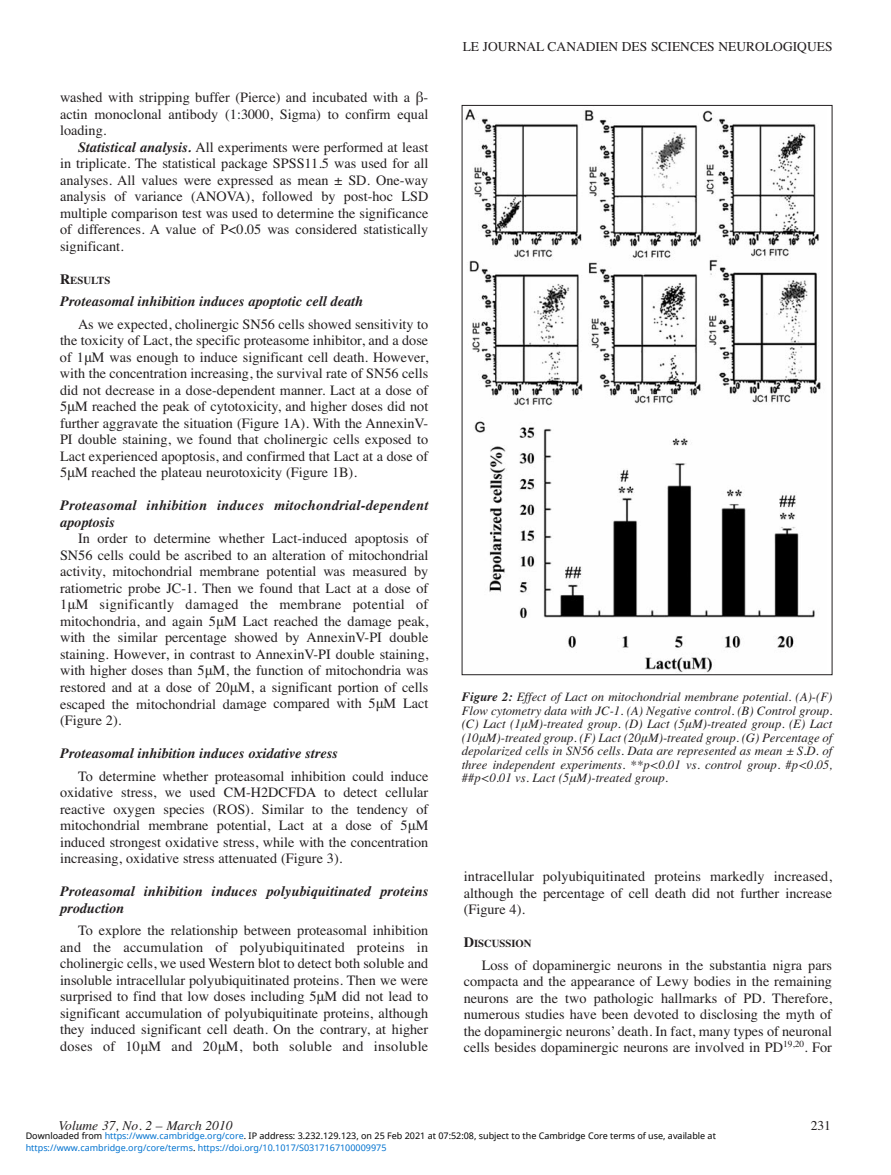
<style>
.page{position:relative;width:891px;height:1175px;background:#fff}
.page>*{position:absolute;margin:0;border:0;box-sizing:border-box;transform-origin:0 0}
.t1{font:14.25px/16.5px "Times";color:#231f20;text-align:justify}
.t2{font:italic 700 14.25px/16.5px "Times";color:#231f20}
.t3{font:italic 700 14.25px/16.5px "Times";letter-spacing:.02em;color:#231f20}
.t4{font:13.5px "Times";color:#231f20}
.t5{font:italic 13.5px "Times";color:#231f20}
.t6{font:italic 12.75px/13.5px "Times";color:#231f20;text-align:justify}
.t7{font:700 10.65px "Times";color:#231f20}
.t8{font:9px "Noto Sans";color:#000}
.t9{font:9px "Noto Sans";color:#0172cf}
.s1{font-weight:700;font-style:italic}
.s2{font-size:14.25px}
.s3{font-weight:700}
.s4{color:#0172cf}
.s5{color:#000}
</style>
<div class="page">
<img style="left:465px;top:109px;width:356px;height:564px">
<p class="t1" style="left:60px;top:89px;width:370px">washed with stripping buffer (Pierce) and incubated with a β&shy;actin monoclonal antibody (1:3000, Sigma) to confirm equal loading.</p>
<p class="t1" style="left:60px;top:139px;width:370px;text-indent:18px"><span class="s1">Statistical analysis.</span> All experiments were performed at least in triplicate. The statistical package SPSS11.5 was used for all analyses. All values were expressed as mean ± SD. One-way analysis of variance (ANOVA), followed by post-hoc LSD multiple comparison test was used to determine the significance of differences. A value of P&lt;0.05 was considered statistically significant.</p>
<p class="t7" style="left:60px;top:274px;width:52px"><span class="s2">R</span>ESULTS</p>
<p class="t2" style="left:60px;top:293px;width:305px">Proteasomal inhibition induces apoptotic cell death</p>
<p class="t1" style="left:60px;top:316px;width:370px;text-indent:18px">As we expected, cholinergic SN56 cells showed sensitivity to the toxicity of Lact, the specific proteasome inhibitor, and a dose of 1μM was enough to induce significant cell death. However, with the concentration increasing, the survival rate of SN56 cells did not decrease in a dose-dependent manner. Lact at a dose of 5μM reached the peak of cytotoxicity, and higher doses did not further aggravate the situation (Figure 1A). With the AnnexinV-PI double staining, we found that cholinergic cells exposed to Lact experienced apoptosis, and confirmed that Lact at a dose of 5μM reached the plateau neurotoxicity (Figure 1B).</p>
<p class="t3" style="left:60px;top:497px;width:370px">Proteasomal inhibition induces mitochondrial-dependent apoptosis</p>
<p class="t1" style="left:60px;top:530px;width:370px;text-indent:18px">In order to determine whether Lact-induced apoptosis of SN56 cells could be ascribed to an alteration of mitochondrial activity, mitochondrial membrane potential was measured by ratiometric probe JC-1. Then we found that Lact at a dose of 1μM significantly damaged the membrane potential of mitochondria, and again 5μM Lact reached the damage peak, with the similar percentage showed by AnnexinV-PI double staining. However, in contrast to AnnexinV-PI double staining, with higher doses than 5μM, the function of mitochondria was restored and at a dose of 20μM, a significant portion of cells escaped the mitochondrial damage compared with 5μM Lact (Figure 2).</p>
<p class="t2" style="left:60px;top:745px;width:279px">Proteasomal inhibition induces oxidative stress</p>
<p class="t1" style="left:60px;top:767px;width:370px;text-indent:18px">To determine whether proteasomal inhibition could induce oxidative stress, we used CM-H2DCFDA to detect cellular reactive oxygen species (ROS). Similar to the tendency of mitochondrial membrane potential, Lact at a dose of 5μM induced strongest oxidative stress, while with the concentration increasing, oxidative stress attenuated (Figure 3).</p>
<p class="t2" style="left:60px;top:883px;width:370px">Proteasomal inhibition induces polyubiquitinated proteins production</p>
<p class="t1" style="left:60px;top:922px;width:370px;text-indent:18px">To explore the relationship between proteasomal inhibition and the accumulation of polyubiquitinated proteins in cholinergic cells, we used Western blot to detect both soluble and insoluble intracellular polyubiquitinated proteins. Then we were surprised to find that low doses including 5μM did not lead to significant accumulation of polyubiquitinate proteins, although they induced significant cell death. On the contrary, at higher doses of 10μM and 20μM, both soluble and insoluble</p>
<p class="t4" style="left:463px;top:38px;width:371px">LE JOURNAL CANADIEN DES SCIENCES NEUROLOGIQUES</p>
<p class="t6" style="left:462px;top:690px;width:372px"><span class="s3">Figure 2:</span> Effect of Lact on mitochondrial membrane potential. (A)-(F)<br>Flow cytometry data with JC-1. (A) Negative control. (B) Control group. (C) Lact (1μM)-treated group. (D) Lact (5μM)-treated group. (E) Lact (10μM)-treated group. (F) Lact (20μM)-treated group. (G) Percentage of depolarized cells in SN56 cells. Data are represented as mean ± S.D. of three independent experiments. **p&lt;0.01 vs. control group. #p&lt;0.05, ##p&lt;0.01 vs. Lact (5μM)-treated group.</p>
<p class="t1" style="left:464px;top:868px;width:370px">intracellular polyubiquitinated proteins markedly increased, although the percentage of cell death did not further increase (Figure 4).</p>
<p class="t7" style="left:464px;top:937px;width:69px"><span class="s2">D</span>ISCUSSION</p>
<p class="t1" style="left:464px;top:956px;width:370px;text-indent:18px">Loss of dopaminergic neurons in the substantia nigra pars compacta and the appearance of Lewy bodies in the remaining neurons are the two pathologic hallmarks of PD. Therefore, numerous studies have been devoted to disclosing the myth of the dopaminergic neurons’ death. In fact, many types of neuronal cells besides dopaminergic neurons are involved in PD<sup>19,20</sup>. For</p>
<p class="t5" style="left:59px;top:1117px;width:176px">Volume 37, No. 2 – March 2010</p>
<p class="t4" style="left:811px;top:1117px;width:22px">231</p>
<p class="t8" style="left:26px;top:1129px;width:692px">Downloaded from <span class="s4">https://www.cambridge.org/core</span>. IP address: 3.232.129.123, on 25 Feb 2021 at 07:52:08, subject to the Cambridge Core terms of use, available at</p>
<p class="t9" style="left:26px;top:1141px;width:362px">https://www.cambridge.org/core/terms<span class="s5">.</span> https://doi.org/10.1017/S0317167100009975</p>
</div>
